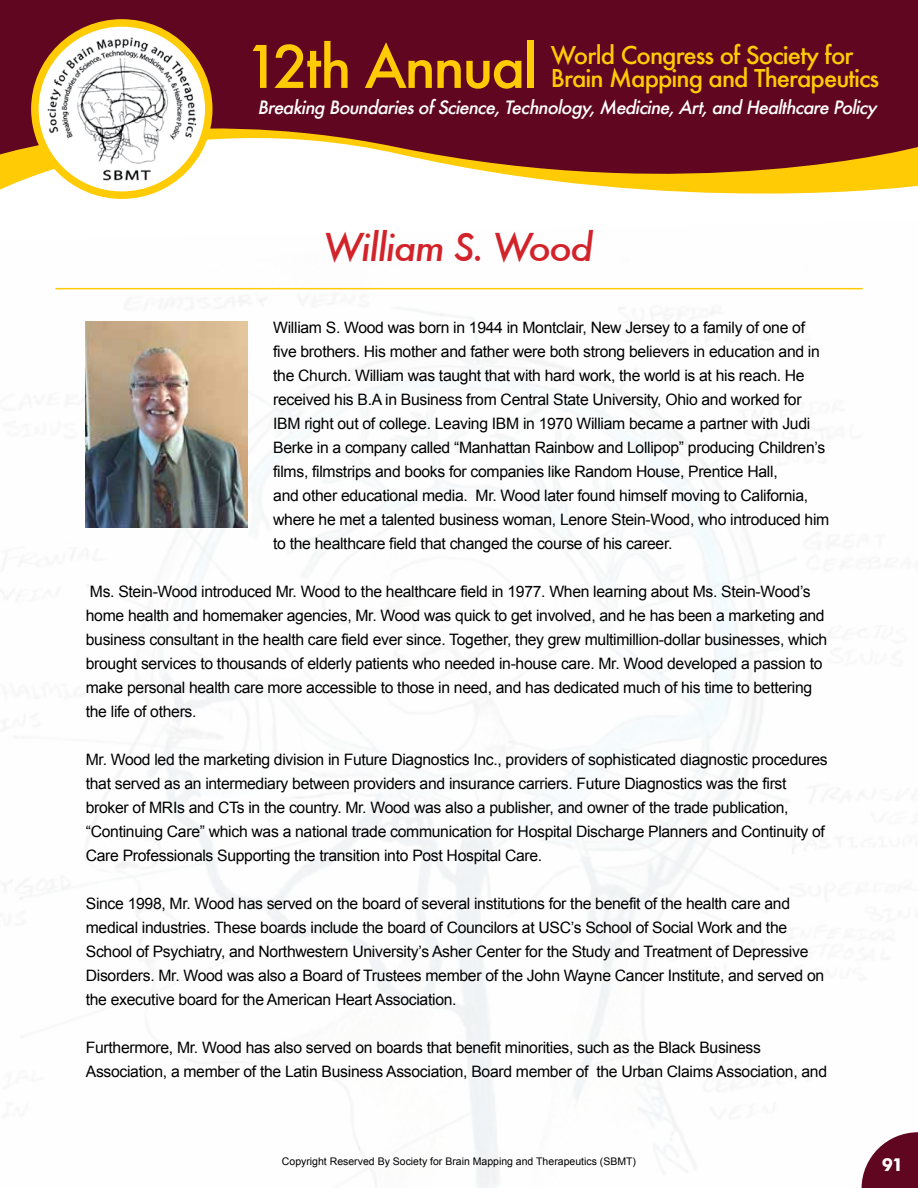
<style>
.page{position:relative;width:918px;height:1188px;background:#fff}
.page>*{position:absolute;margin:0;border:0;box-sizing:border-box;transform-origin:0 0}
.t1{font:500 57px "Futura";letter-spacing:-.04em;color:#ffcb05}
.t2{font:italic 500 37.5px "Futura";letter-spacing:-.04em;color:#d2232a}
.t3{font:500 24px/22.5px "Futura";letter-spacing:-.04em;color:#ffcb05}
.t4{font:italic 500 18px "Futura";color:#fff}
.t5{font:700 18px "Futura BT";color:#fff}
.t6{font:15.75px/24px "Arial";letter-spacing:-.02em;color:#000}
.t7{font:10.5px "Arial";color:#000}
</style>
<div class="page">
<img style="left:3px;top:287px;width:875px;height:901px">
<svg style="left:862px;top:1132px;width:56px;height:56px"></svg>
<svg style="left:0;top:0;width:918px;height:199px;fill:#610621"></svg>
<svg style="left:35px;top:23px;width:174px;height:172px"></svg>
<img style="left:44px;top:31px;width:156px;height:156px">
<div style="left:31px;top:19px;width:182px;height:180px;border:8px solid #ffcb05;border-radius:50%"></div>
<hr style="left:55px;top:288px;width:808px;height:1px;background:#ffcb05">
<img style="left:86px;top:322px;width:162px;height:205px">
<h1 class="t1" style="left:245px;top:28px;width:294px">12th Annual</h1>
<h3 class="t3" style="left:551px;top:44px;width:330px">World Congress of Society for<br>Brain Mapping and Therapeutics</h3>
<p class="t4" style="left:258px;top:94px;width:625px">Breaking BoundariesofScience,Technology,Medicine,Art,and HealthcarePolicy</p>
<h2 class="t2" style="left:324px;top:221px;width:272px">William S. Wood</h2>
<p class="t6" style="left:273px;top:316px;width:558px">William S. Wood was born in 1944 in Montclair, New Jersey to a family of one of five brothers. His mother and father were both strong believers in education and in the Church. William was taught that with hard work, the world is at his reach. He received his B.A in Business from Central State University, Ohio and worked for IBM right out of college. Leaving IBM in 1970 William became a partner with Judi Berke in a company called “Manhattan Rainbow and Lollipop” producing Children’s films, filmstrips and books for companies like Random House, Prentice Hall,<br>and other educational media. Mr. Wood later found himself moving to California, where he met a talented business woman, Lenore Stein-Wood, who introduced him to the healthcare field that changed the course of his career.</p>
<p class="t6" style="left:86px;top:580px;width:743px">Ms. Stein-Wood introduced Mr. Wood to the healthcare field in 1977. When learning about Ms. Stein-Wood’s home health and homemaker agencies, Mr. Wood was quick to get involved, and he has been a marketing and business consultant in the health care field ever since. Together, they grew multimillion-dollar businesses, which brought services to thousands of elderly patients who needed in-house care. Mr. Wood developed a passion to make personal health care more accessible to those in need, and has dedicated much of his time to bettering the life of others.</p>
<p class="t6" style="left:86px;top:748px;width:744px">Mr. Wood led the marketing division in Future Diagnostics Inc., providers of sophisticated diagnostic procedures that served as an intermediary between providers and insurance carriers. Future Diagnostics was the first broker of MRIs and CTs in the country. Mr. Wood was also a publisher, and owner of the trade publication, “Continuing Care” which was a national trade communication for Hospital Discharge Planners and Continuity of Care Professionals Supporting the transition into Post Hospital Care.</p>
<p class="t6" style="left:86px;top:892px;width:740px">Since 1998, Mr. Wood has served on the board of several institutions for the benefit of the health care and medical industries. These boards include the board of Councilors at USC’s School of Social Work and the School of Psychiatry, and Northwestern University’s Asher Center for the Study and Treatment of Depressive Disorders. Mr. Wood was also a Board of Trustees member of the John Wayne Cancer Institute, and served on the executive board for the American Heart Association.</p>
<p class="t6" style="left:86px;top:1036px;width:743px">Furthermore, Mr. Wood has also served on boards that benefit minorities, such as the Black Business<br>Association, a member of the Latin Business Association, Board member of the Urban Claims Association, and</p>
<p class="t7" style="left:282px;top:1155px;width:356px">Copyright Reserved By Society for Brain Mapping and Therapeutics (SBMT)</p>
<p class="t5" style="left:882px;top:1154px;width:23px">91</p>
</div>
